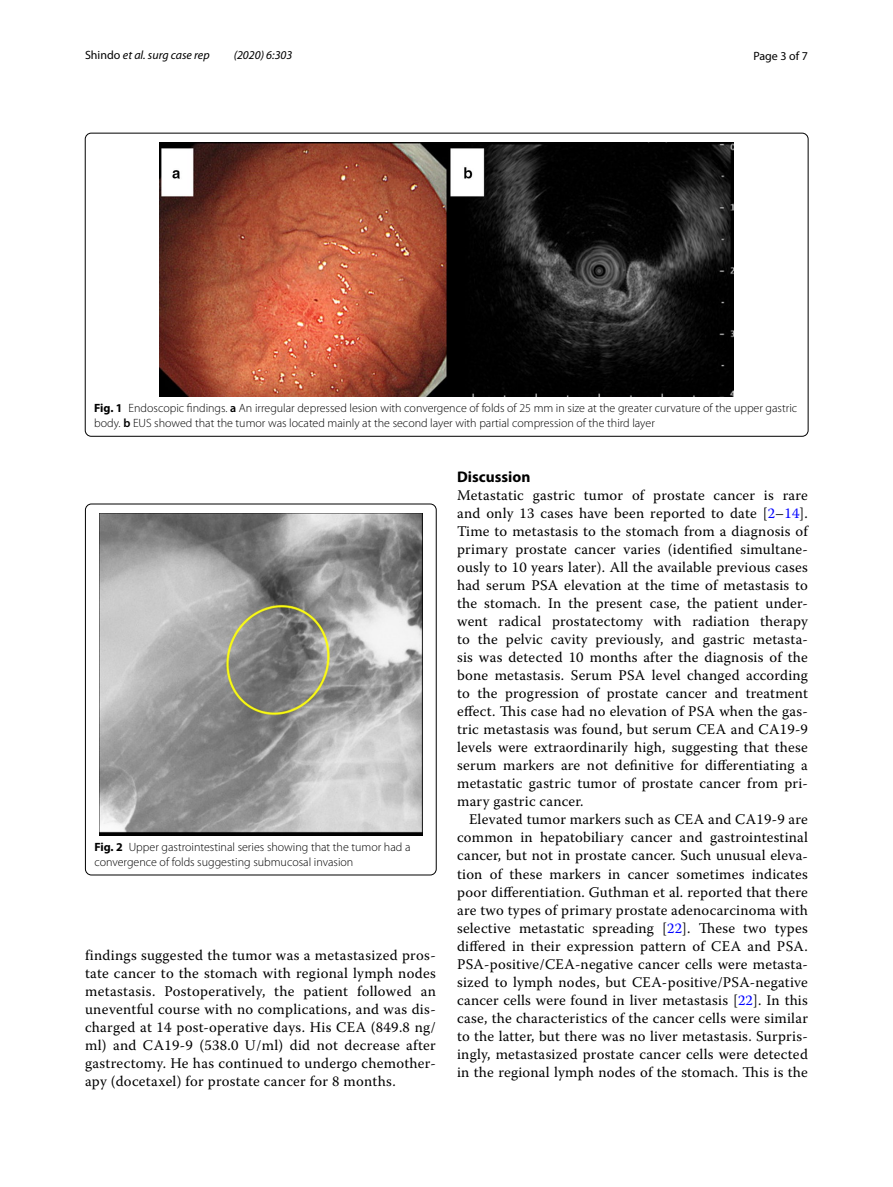
<style>
.page{position:relative;width:893px;height:1187px;background:#fff}
.page>*{position:absolute;margin:0;border:0;box-sizing:border-box;transform-origin:0 0}
.t1{font:700 15.45px "Myriad Pro";color:#000}
.t2{font:14.7px/18px "Warnock Pro";letter-spacing:.015em;color:#000;text-align:justify}
.t3{font:300 12px/15px "Myriad Pro";color:#000}
.t4{font:italic 12px "Myriad Pro";color:#000}
.t5{font:12px "Myriad Pro";color:#000}
.s1{font-style:normal}
.s2{font-weight:700}
.s3{font-weight:600}
.s4{color:#00f}
</style>
<div class="page">
<img style="left:160px;top:142px;width:574px;height:254px">
<img style="left:99px;top:513px;width:323px;height:322px">
<div style="left:85px;top:504px;width:351px;height:371px;border:1px solid #000;border-radius:6px"></div>
<p class="t4" style="left:85px;top:48px;width:126px"><span class="s1">Shindo</span> et al. surg case rep</p>
<p class="t4" style="left:234px;top:48px;width:60px">(2020) 6:303</p>
<p class="t5" style="left:753px;top:48px;width:56px">Page 3 of 7</p>
<p class="t3" style="left:94px;top:400px;width:704px"><span class="s2">Fig. 1</span> Endoscopic findings. <span class="s3">a</span> An irregular depressed lesion with convergence of folds of 25 mm in size at the greater curvature of the upper gastric body. <span class="s3">b</span> EUS showed that the tumor was located mainly at the second layer with partial compression of the third layer</p>
<p class="t3" style="left:94px;top:839px;width:318px"><span class="s2">Fig. 2</span> Upper gastrointestinal series showing that the tumor had a convergence of folds suggesting submucosal invasion</p>
<p class="t2" style="left:85px;top:945px;width:352px">findings suggested the tumor was a metastasized pros&shy;tate cancer to the stomach with regional lymph nodes metastasis. Postoperatively, the patient followed an uneventful course with no complications, and was dis&shy;charged at 14 post-operative days. His CEA (849.8 ng/ ml) and CA19-9 (538.0 U/ml) did not decrease after gastrectomy. He has continued to undergo chemother&shy;apy (docetaxel) for prostate cancer for 8 months.</p>
<p class="t1" style="left:457px;top:467px;width:75px">Discussion</p>
<p class="t2" style="left:457px;top:486px;width:352px">Metastatic gastric tumor of prostate cancer is rare and only 13 cases have been reported to date [<span class="s4">2</span>–<span class="s4">14</span>].<br>Time to metastasis to the stomach from a diagnosis of primary prostate cancer varies (identified simultane&shy;ously to 10 years later). All the available previous cases had serum PSA elevation at the time of metastasis to the stomach. In the present case, the patient under&shy;went radical prostatectomy with radiation therapy to the pelvic cavity previously, and gastric metasta&shy;sis was detected 10 months after the diagnosis of the bone metastasis. Serum PSA level changed according to the progression of prostate cancer and treatment effect. This case had no elevation of PSA when the gas&shy;tric metastasis was found, but serum CEA and CA19-9 levels were extraordinarily high, suggesting that these serum markers are not definitive for differentiating a metastatic gastric tumor of prostate cancer from pri&shy;mary gastric cancer.</p>
<p class="t2" style="left:457px;top:810px;width:352px;text-indent:12px">Elevated tumor markers such as CEA and CA19-9 are common in hepatobiliary cancer and gastrointestinal cancer, but not in prostate cancer. Such unusual eleva&shy;tion of these markers in cancer sometimes indicates poor differentiation. Guthman et al. reported that there are two types of primary prostate adenocarcinoma with selective metastatic spreading [<span class="s4">22</span>]. These two types differed in their expression pattern of CEA and PSA.<br>PSA-positive/CEA-negative cancer cells were metasta&shy;sized to lymph nodes, but CEA-positive/PSA-negative cancer cells were found in liver metastasis [<span class="s4">22</span>]. In this case, the characteristics of the cancer cells were similar to the latter, but there was no liver metastasis. Surpris&shy;ingly, metastasized prostate cancer cells were detected in the regional lymph nodes of the stomach. This is the</p>
</div>
